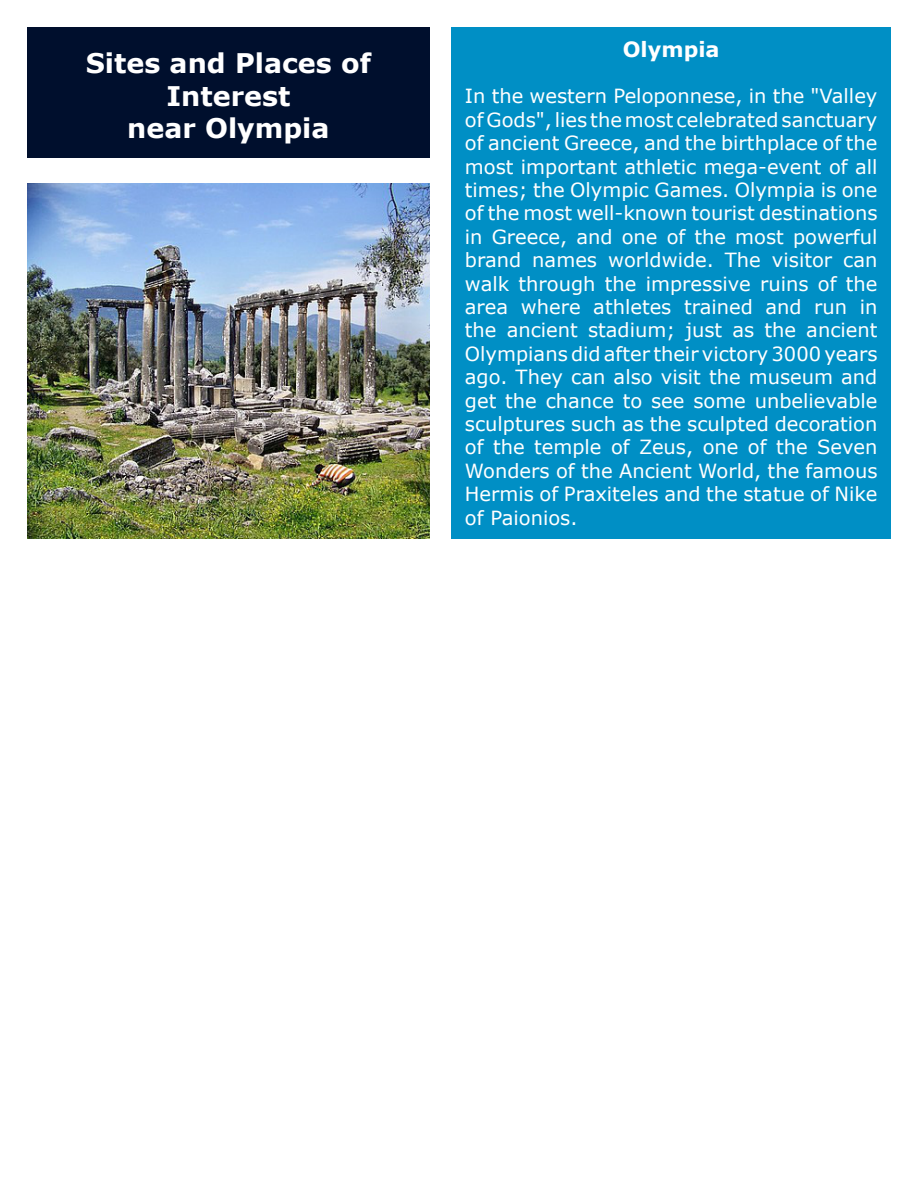
<style>
.page{position:relative;width:918px;height:1188px;background:#fff}
.page>*{position:absolute;margin:0;border:0;box-sizing:border-box;transform-origin:0 0}
.No_Spacing{font:700 27px/32.4px "Verdana";color:#fff;text-align:center}
.t1{font:700 21px "Verdana";color:#fff}
.t2{font:19.5px/23.4px "Verdana";color:#fff;text-align:justify}
</style>
<div class="page">
<div style="left:451px;top:27px;width:440px;height:511px;background:#008fc5"></div>
<div style="left:27px;top:27px;width:403px;height:131px;background:#000f2d"></div>
<img style="left:27px;top:183px;width:403px;height:355px">
<p class="No_Spacing" style="left:86px;top:47px;width:287px">Sites and Places of<br>Interest</p>
<p class="No_Spacing" style="left:127px;top:112px;width:204px">near Olympia</p>
<p class="t1" style="left:623px;top:35px;width:98px">Olympia</p>
<p class="t2" style="left:465px;top:85px;width:414px">In the western Peloponnese, in the "Valley of Gods", lies the most celebrated sanctuary of ancient Greece, and the birthplace of the most important athletic mega-event of all times; the Olympic Games. Olympia is one of the most well-known tourist destinations in Greece, and one of the most powerful brand names worldwide. The visitor can walk through the impressive ruins of the area where athletes trained and run in the ancient stadium; just as the ancient Olympians did after their victory 3000 years ago. They can also visit the museum and get the chance to see some unbelievable sculptures such as the sculpted decoration of the temple of Zeus, one of the Seven Wonders of the Ancient World, the famous Hermis of Praxiteles and the statue of Nike of Paionios.</p>
</div>
